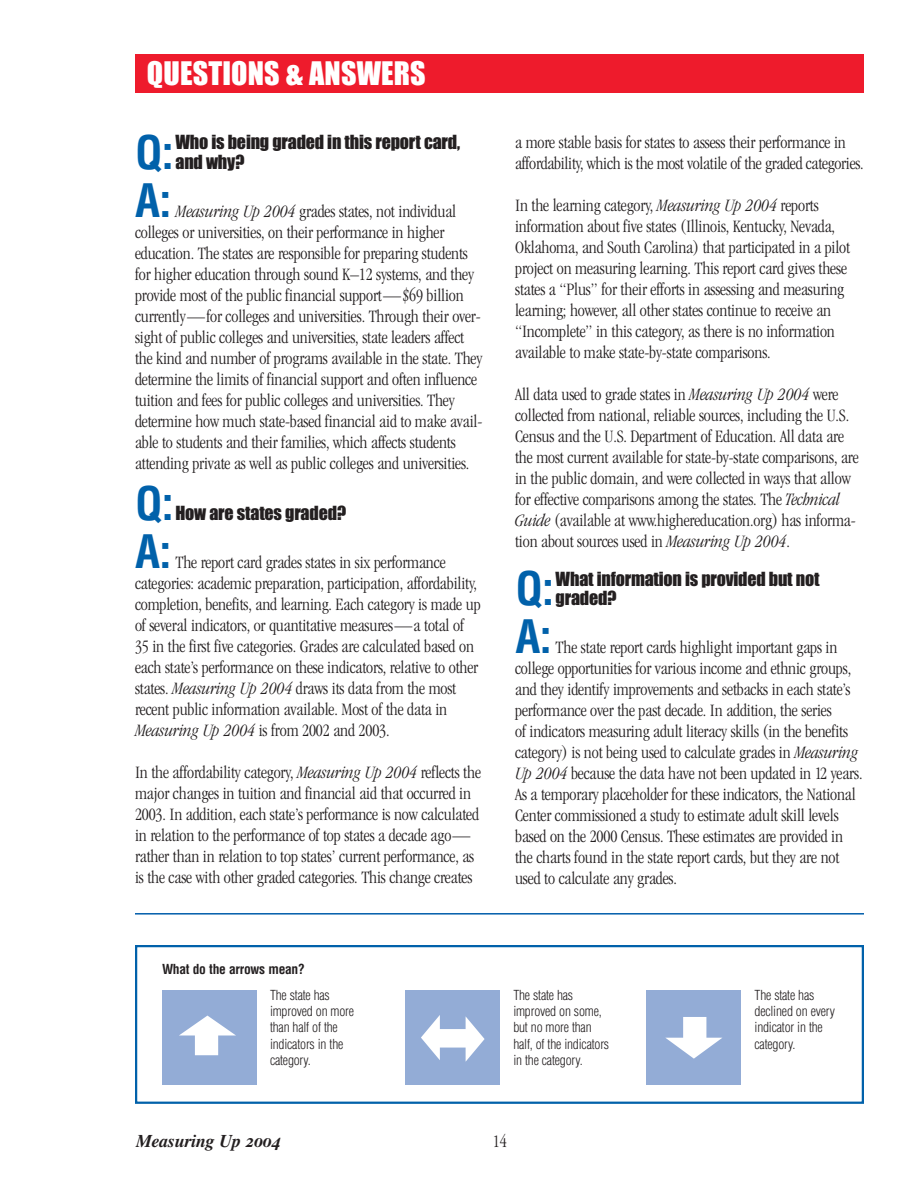
<style>
.page{position:relative;width:918px;height:1188px;background:#fff}
.page>*{position:absolute;margin:0;border:0;box-sizing:border-box;transform-origin:0 0}
.t1{font:700 condensed 45px/48.2px "Helvetica";color:#0161aa}
.t2{font:30px "Impact";letter-spacing:.005em;color:#fff}
.t3{font:300 condensed 18px/21px "Garamond";letter-spacing:-.01em;color:#231f20}
.t4{font:18px/19.5px "Impact";letter-spacing:-.01em;color:#231f20}
.t5{font:18px "Times Bold Italic Os F";letter-spacing:-.015em;color:#231f20}
.t6{font:300 condensed 13.5px/16.2px "Helvetica";letter-spacing:-.015em;color:#231f20}
.t7{font:700 condensed 13.5px "Helvetica";letter-spacing:-.02em;color:#231f20}
.s1{font-style:italic}
</style>
<div class="page">
<div style="left:135px;top:54px;width:729px;height:39px;background:#ee1b2c"></div>
<div style="left:162px;top:990px;width:94px;height:94px;background:#93acd6"></div>
<svg style="left:179px;top:1016px;width:57px;height:39px"></svg>
<div style="left:647px;top:990px;width:94px;height:94px;background:#93acd6"></div>
<svg style="left:665px;top:1017px;width:57px;height:42px"></svg>
<div style="left:405px;top:990px;width:95px;height:94px;background:#93acd6"></div>
<svg style="left:421px;top:1015px;width:64px;height:47px"></svg>
<div style="left:135px;top:945px;width:729px;height:159px;border:2px solid #0161aa"></div>
<hr style="left:135px;top:913px;width:729px;height:2px;background:#015dab">
<h2 class="t2" style="left:147px;top:64px;width:280px">QUESTIONS &amp; ANSWERS</h2>
<h1 class="t1" style="left:135px;top:132px;width:41px">Q:<br>A:</h1>
<p class="t4" style="left:176px;top:134px;width:286px">Who is being graded in this report card, and why?</p>
<p class="t3" style="left:135px;top:202px;width:349px;text-indent:40px"><span class="s1">Measuring Up 2004</span> grades states, not individual colleges or universities, on their performance in higher education. The states are responsible for preparing students for higher education through sound K–12 systems, and they provide most of the public financial support—$69 billion currently—for colleges and universities. Through their over&shy;sight of public colleges and universities, state leaders affect the kind and number of programs available in the state. They determine the limits of financial support and often influence tuition and fees for public colleges and universities. They determine how much state-based financial aid to make avail&shy;able to students and their families, which affects students attending private as well as public colleges and universities.</p>
<p class="t4" style="left:176px;top:504px;width:172px">How are states graded?</p>
<p class="t3" style="left:135px;top:553px;width:347px;text-indent:40px">The report card grades states in six performance categories: academic preparation, participation, affordability, completion, benefits, and learning. Each category is made up of several indicators, or quantitative measures—a total of 35 in the first five categories. Grades are calculated based on each state’s performance on these indicators, relative to other states. <span class="s1">Measuring Up 2004</span> draws its data from the most recent public information available. Most of the data in <span class="s1">Measuring Up 2004</span> is from 2002 and 2003.</p>
<p class="t3" style="left:135px;top:763px;width:348px">In the affordability category, <span class="s1">Measuring Up 2004</span> reflects the major changes in tuition and financial aid that occurred in 2003. In addition, each state’s performance is now calculated in relation to the performance of top states a decade ago— rather than in relation to top states’ current performance, as is the case with other graded categories. This change creates</p>
<h1 class="t1" style="left:135px;top:483px;width:41px">Q:<br>A:</h1>
<p class="t7" style="left:162px;top:964px;width:144px">What do the arrows mean?</p>
<p class="t3" style="left:515px;top:133px;width:350px">a more stable basis for states to assess their performance in affordability, which is the most volatile of the graded categories.</p>
<p class="t3" style="left:515px;top:196px;width:337px">In the learning category, <span class="s1">Measuring Up 2004</span> reports information about five states (Illinois, Kentucky, Nevada, Oklahoma, and South Carolina) that participated in a pilot project on measuring learning. This report card gives these states a “Plus” for their efforts in assessing and measuring learning; however, all other states continue to receive an “Incomplete” in this category, as there is no information available to make state-by-state comparisons.</p>
<p class="t3" style="left:515px;top:385px;width:345px">All data used to grade states in <span class="s1">Measuring Up 2004</span> were collected from national, reliable sources, including the U.S.<br>Census and the U.S. Department of Education. All data are the most current available for state-by-state comparisons, are in the public domain, and were collected in ways that allow for effective comparisons among the states. The <span class="s1">Technical Guide</span> (available at www.highereducation.org) has informa&shy;tion about sources used in <span class="s1">Measuring Up 2004</span>.</p>
<p class="t4" style="left:556px;top:570px;width:265px">What information is provided but not graded?</p>
<p class="t3" style="left:515px;top:638px;width:349px;text-indent:40px">The state report cards highlight important gaps in college opportunities for various income and ethnic groups, and they identify improvements and setbacks in each state’s performance over the past decade. In addition, the series<br>of indicators measuring adult literacy skills (in the benefits category) is not being used to calculate grades in <span class="s1">Measuring Up 2004</span> because the data have not been updated in 12 years.<br>As a temporary placeholder for these indicators, the National Center commissioned a study to estimate adult skill levels based on the 2000 Census. These estimates are provided in the charts found in the state report cards, but they are not used to calculate any grades.</p>
<h1 class="t1" style="left:515px;top:568px;width:41px">Q:<br>A:</h1>
<p class="t6" style="left:270px;top:988px;width:86px">The state has improved on more than half of the indicators in the category.</p>
<p class="t6" style="left:755px;top:988px;width:82px">The state has declined on every indicator in the category.</p>
<p class="t6" style="left:513px;top:988px;width:97px">The state has improved on some, but no more than half, of the indicators in the category.</p>
<p class="t5" style="left:136px;top:1134px;width:146px">Measuring Up 2004</p>
<p class="t3" style="left:493px;top:1132px;width:16px">14</p>
</div>
